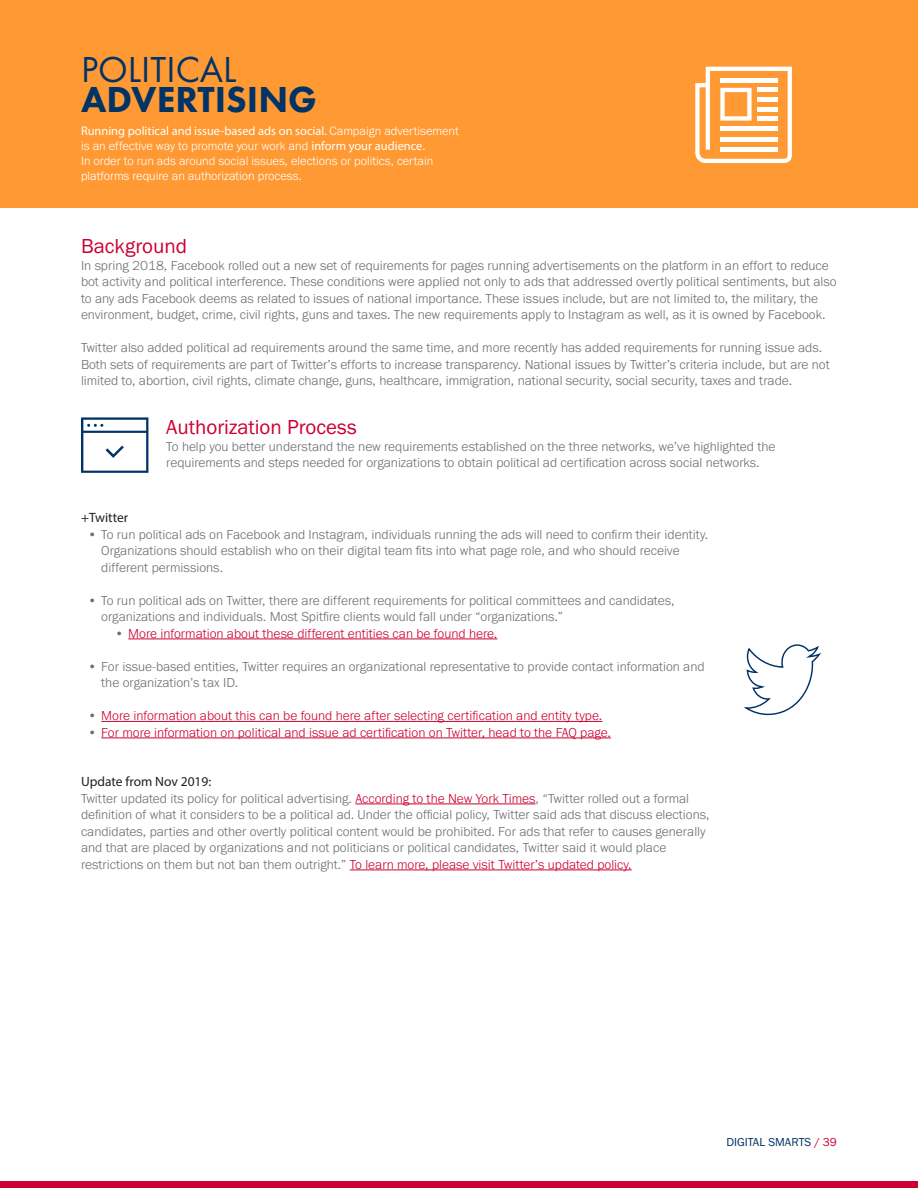
<style>
.page{position:relative;width:918px;height:1188px;background:#fff}
.page>*{position:absolute;margin:0;border:0;box-sizing:border-box;transform-origin:0 0}
.t1{font:800 37.5px "Futura PT";color:#036}
.t2{font:37.5px "Futura PT";color:#036}
.t3{font:21px "Franklin Gothic URW Boo";color:#c03}
.Body_Text{font:300 13.5px/16.5px "Franklin Gothic URW";color:#6c6d70}
.t4{font:300 13.5px "Franklin Gothic URW";color:#c03}
.Body_Text-2{font:13.5px "Myriad Pro";color:#231f20}
.Body_Text-3{font:12.45px/15.9px "Myriad Pro";color:#fff}
.Body_Text-4{font:300 12.45px/14.7px "Franklin Gothic URW";color:#fff}
.t5{font:12px "Franklin Gothic URW Boo";color:#036}
.s1{font-family:"Franklin Gothic URW";font-weight:300}
.s2{color:#6c6d70}
.s3{color:#c03}
</style>
<div class="page">
<div style="left:0;top:0;width:918px;height:208px;background:#f93"></div>
<div style="left:0;top:1181px;width:918px;height:7px;background:#c03"></div>
<svg style="left:695px;top:67px;width:97px;height:96px"></svg>
<hr style="left:721px;top:127px;width:57px;height:4px;background:#fff">
<hr style="left:721px;top:137px;width:57px;height:4px;background:#fff">
<div style="left:721px;top:147px;width:57px;height:5px;background:#fff"></div>
<hr style="left:757px;top:88px;width:20px;height:4px;background:#fff">
<hr style="left:757px;top:98px;width:20px;height:4px;background:#fff">
<div style="left:757px;top:107px;width:20px;height:5px;background:#fff"></div>
<div style="left:757px;top:116px;width:20px;height:5px;background:#fff"></div>
<svg style="left:81px;top:417px;width:67px;height:56px"></svg>
<hr style="left:128px;top:639px;width:369px;height:1px;background:#c03">
<hr style="left:101px;top:721px;width:501px;height:1px;background:#c03">
<hr style="left:101px;top:738px;width:510px;height:1px;background:#c03">
<hr style="left:355px;top:804px;width:181px;height:1px;background:#c03">
<hr style="left:350px;top:870px;width:282px;height:1px;background:#c03">
<svg style="left:743px;top:644px;width:78px;height:72px"></svg>
<p class="t2" style="left:81px;top:47px;width:157px">POLITICAL</p>
<p class="t1" style="left:81px;top:76px;width:237px">ADVERTISING</p>
<p class="Body_Text-3" style="left:81px;top:122px;width:379px">Running political and issue-based ads on social. <span class="s1">Campaign advertisement is an effective way to promote your work and</span> inform your audience<span class="s1">.</span></p>
<p class="Body_Text-4" style="left:81px;top:153px;width:354px">In order to run ads around social issues, elections or politics, certain platforms require an authorization process.</p>
<p class="t3" style="left:81px;top:233px;width:108px">Background</p>
<p class="Body_Text" style="left:81px;top:257px;width:757px">In spring 2018, Facebook rolled out a new set of requirements for pages running advertisements on the platform in an effort to reduce bot activity and political interference. These conditions were applied not only to ads that addressed overtly political sentiments, but also to any ads Facebook deems as related to issues of national importance. These issues include, but are not limited to, the military, the environment, budget, crime, civil rights, guns and taxes. The new requirements apply to Instagram as well, as it is owned by Facebook.</p>
<p class="Body_Text" style="left:81px;top:339px;width:750px">Twitter also added political ad requirements around the same time, and more recently has added requirements for running issue ads.<br>Both sets of requirements are part of Twitter’s efforts to increase transparency. National issues by Twitter’s criteria include, but are not limited to, abortion, civil rights, climate change, guns, healthcare, immigration, national security, social security, taxes and trade.</p>
<p class="t3" style="left:166px;top:414px;width:192px">Authorization Process</p>
<p class="Body_Text" style="left:166px;top:437px;width:611px">To help you better understand the new requirements established on the three networks, we’ve highlighted the requirements and steps needed for organizations to obtain political ad certification across social networks.</p>
<p class="Body_Text-2" style="left:81px;top:509px;width:49px">+Twitter</p>
<p class="Body_Text" style="left:101px;top:526px;width:609px;text-indent:-14px">• To run political ads on Facebook and Instagram, individuals running the ads will need to confirm their identity.<br>Organizations should establish who on their digital team fits into what page role, and who should receive different permissions.</p>
<p class="Body_Text" style="left:101px;top:592px;width:575px;text-indent:-14px">• To run political ads on Twitter, there are different requirements for political committees and candidates, organizations and individuals. Most Spitfire clients would fall under “organizations.”</p>
<p class="t4" style="left:115px;top:625px;width:384px"><span class="s2">•</span> More information about these different entities can be found here.</p>
<p class="Body_Text" style="left:101px;top:658px;width:605px;text-indent:-14px">• For issue-based entities, Twitter requires an organizational representative to provide contact information and the organization’s tax ID.</p>
<p class="t4" style="left:88px;top:707px;width:516px"><span class="s2">•</span> More information about this can be found here after selecting certification and entity type.</p>
<p class="t4" style="left:88px;top:724px;width:525px"><span class="s2">•</span> For more information on political and issue ad certification on Twitter, head to the FAQ page.</p>
<p class="Body_Text-2" style="left:81px;top:773px;width:132px">Update from Nov 2019:</p>
<p class="Body_Text" style="left:81px;top:790px;width:630px">Twitter updated its policy for political advertising. <span class="s3">According to the New York Times</span>, “Twitter rolled out a formal definition of what it considers to be a political ad. Under the official policy, Twitter said ads that discuss elections, candidates, parties and other overtly political content would be prohibited. For ads that refer to causes generally and that are placed by organizations and not politicians or political candidates, Twitter said it would place restrictions on them but not ban them outright.” <span class="s3">To learn more, please visit Twitter’s updated policy.</span></p>
<p class="t5" style="left:726px;top:1135px;width:112px">DIGITAL SMARTS <span class="s3">/ 39</span></p>
</div>
